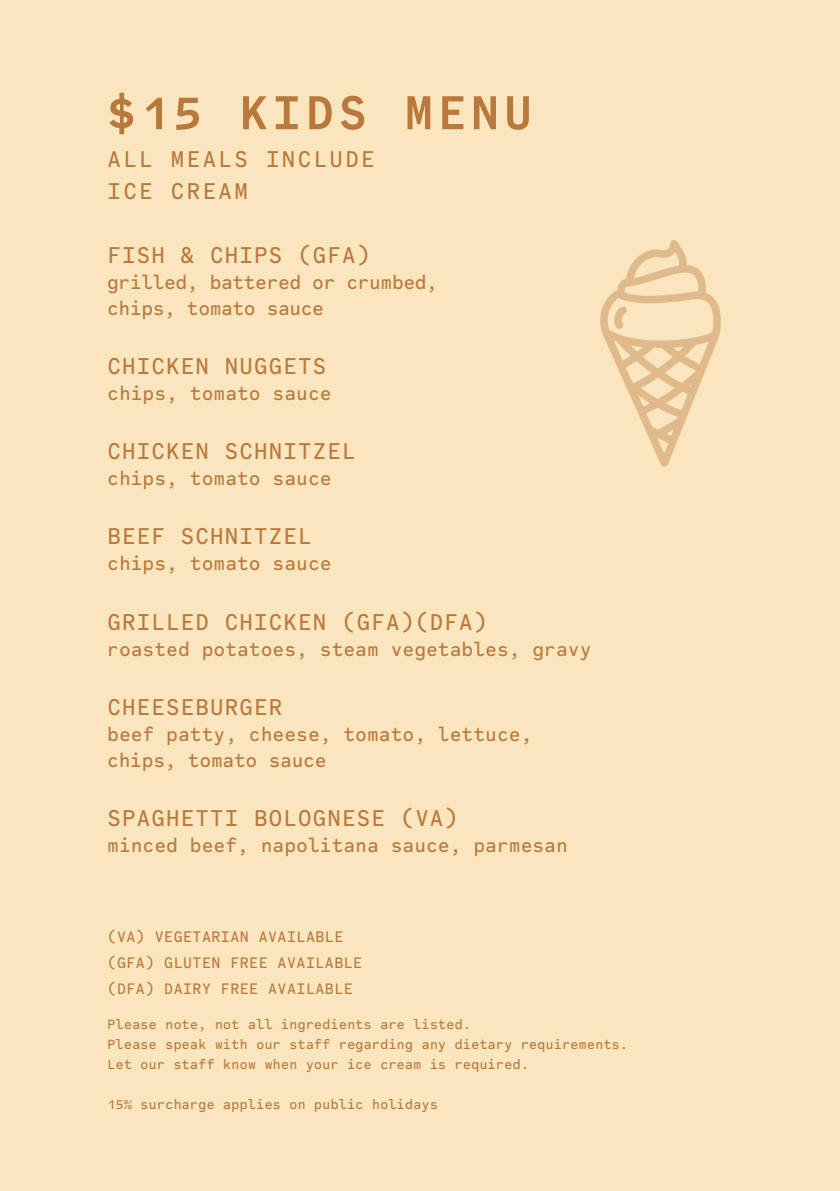
<style>
.page{position:relative;width:840px;height:1191px;background:#fff}
.page>*{position:absolute;margin:0;border:0;box-sizing:border-box;transform-origin:0 0}
.Heading{font:700 50px "Code Saver";letter-spacing:.1em;color:#ba793c}
.Dish{font:500 24px "Code Saver";letter-spacing:.05em;color:#ba793c}
.Heading-2{font:500 24px "Code Saver";letter-spacing:.1em;color:#ba793c}
.Dish-2{font:500 20px/26px "Code Saver";letter-spacing:.03em;color:#ba793c}
.Dish-3{font:500 20px/26px "Code Saver";letter-spacing:.01em;color:#ba793c}
.Paragraph_Style_1{font:500 16px/26px "Code Saver";letter-spacing:.03em;color:#ba793c}
.Paragraph_Style_1-2{font:500 14px/20px "Code Saver";letter-spacing:.03em;color:#ba793c}
</style>
<div class="page">
<div style="left:0;top:0;width:839px;height:1191px;background:#f9e5be"></div>
<svg style="left:600px;top:240px;width:121px;height:227px"></svg>
<p class="Heading" style="left:107px;top:81px;width:426px">$15 KIDS MENU</p>
<p class="Heading-2" style="left:107px;top:144px;width:268px">ALL MEALS INCLUDE</p>
<p class="Heading-2" style="left:107px;top:176px;width:142px">ICE CREAM</p>
<p class="Dish" style="left:107px;top:239px;width:264px">FISH &amp; CHIPS (GFA)</p>
<p class="Dish-3" style="left:107px;top:269px;width:331px">grilled, battered or crumbed, chips, tomato sauce</p>
<p class="Dish" style="left:107px;top:350px;width:220px">CHICKEN NUGGETS</p>
<p class="Dish-2" style="left:107px;top:380px;width:225px">chips, tomato sauce</p>
<p class="Dish" style="left:107px;top:436px;width:249px">CHICKEN SCHNITZEL</p>
<p class="Dish-2" style="left:107px;top:465px;width:225px">chips, tomato sauce</p>
<p class="Dish" style="left:107px;top:521px;width:205px">BEEF SCHNITZEL</p>
<p class="Dish-2" style="left:107px;top:550px;width:225px">chips, tomato sauce</p>
<p class="Dish" style="left:107px;top:606px;width:381px">GRILLED CHICKEN (GFA)(DFA)</p>
<p class="Dish-2" style="left:107px;top:635px;width:485px">roasted potatoes, steam vegetables, gravy</p>
<p class="Dish" style="left:107px;top:691px;width:176px">CHEESEBURGER</p>
<p class="Dish-2" style="left:107px;top:721px;width:426px">beef patty, cheese, tomato, lettuce, chips, tomato sauce</p>
<p class="Dish" style="left:107px;top:802px;width:352px">SPAGHETTI BOLOGNESE (VA)</p>
<p class="Dish-2" style="left:107px;top:832px;width:461px">minced beef, napolitana sauce, parmesan</p>
<p class="Paragraph_Style_1" style="left:107px;top:923px;width:256px">(VA) VEGETARIAN AVAILABLE (GFA) GLUTEN FREE AVAILABLE (DFA) DAIRY FREE AVAILABLE</p>
<p class="Paragraph_Style_1-2" style="left:107px;top:1014px;width:521px">Please note, not all ingredients are listed.<br>Please speak with our staff regarding any dietary requirements.</p>
<p class="Paragraph_Style_1-2" style="left:107px;top:1054px;width:422px">Let our staff know when your ice cream is required.</p>
<p class="Paragraph_Style_1-2" style="left:107px;top:1094px;width:331px">15% surcharge applies on public holidays</p>
</div>
